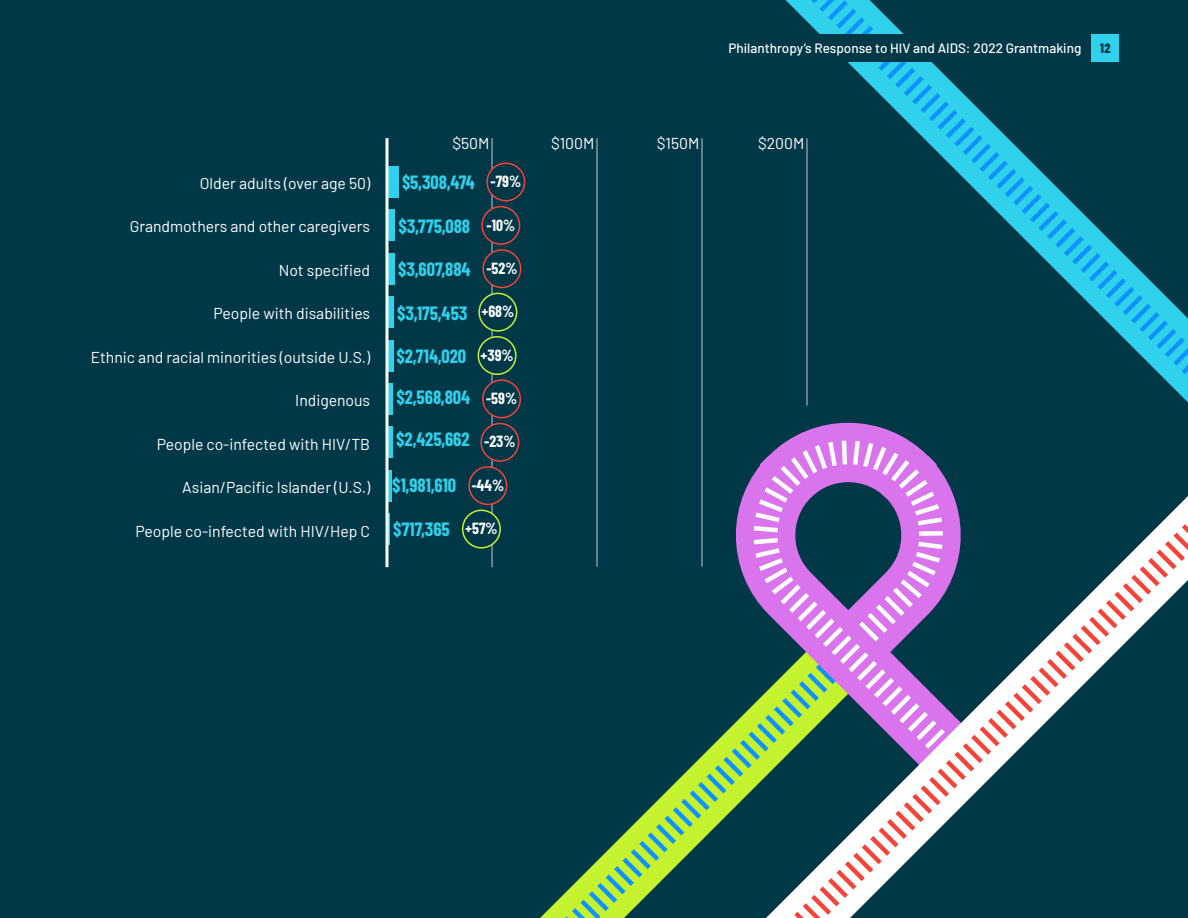
<style>
.page{position:relative;width:1188px;height:918px;background:#003848}
.page>*{position:absolute;margin:0;border:0;box-sizing:border-box;transform-origin:0 0}
.Chart_numbers_-_BarCond_12pt{font:700 18.75px "Barlow Condensed";color:#30d1eb}
.Body_-_Barlow_10_5_navy{font:15.75px "Barlow";color:#fff}
.Body_-_Barlow_10_5_navy-2{font:700 15.75px "Barlow Condensed";color:#fff}
.t1{font:500 13.5px "Barlow";color:#fff}
.t2{font:800 13.5px "Barlow Condensed";color:#003848}
</style>
<div class="page">
<hr style="left:597px;top:138px;width:1px;height:429px;background:#c7c8ca">
<hr style="left:702px;top:138px;width:1px;height:429px;background:#c7c8ca">
<hr style="left:492px;top:138px;width:1px;height:429px;background:#c7c8ca">
<div style="left:388px;top:253px;width:7px;height:32px;background:#30d1eb"></div>
<svg style="left:388px;top:470px;width:4px;height:32px"></svg>
<div style="left:388px;top:383px;width:5px;height:32px;background:#30d1eb"></div>
<div style="left:388px;top:166px;width:11px;height:32px;background:#30d1eb"></div>
<hr style="left:388px;top:513px;width:2px;height:32px;background:#30d1eb">
<div style="left:388px;top:426px;width:5px;height:32px;background:#30d1eb"></div>
<div style="left:388px;top:210px;width:7px;height:31px;background:#30d1eb"></div>
<div style="left:388px;top:340px;width:6px;height:31px;background:#30d1eb"></div>
<div style="left:388px;top:296px;width:6px;height:32px;background:#30d1eb"></div>
<hr style="left:386px;top:138px;width:2px;height:429px;background:#fff">
<div style="left:482px;top:207px;width:38px;height:37px;background:#003848;border-radius:50%"></div>
<div style="left:481px;top:206px;width:39px;height:39px;border:2px solid #f64339;border-radius:50%"></div>
<div style="left:478px;top:337px;width:38px;height:37px;background:#003848;border-radius:50%"></div>
<div style="left:478px;top:336px;width:39px;height:39px;border:2px solid #c4f22f;border-radius:50%"></div>
<div style="left:487px;top:163px;width:38px;height:38px;background:#003848;border-radius:50%"></div>
<div style="left:486px;top:162px;width:39px;height:39px;border:2px solid #f64339;border-radius:50%"></div>
<div style="left:479px;top:293px;width:38px;height:38px;background:#003848;border-radius:50%"></div>
<div style="left:478px;top:293px;width:39px;height:39px;border:2px solid #c4f22f;border-radius:50%"></div>
<div style="left:483px;top:250px;width:38px;height:37px;background:#003848;border-radius:50%"></div>
<div style="left:482px;top:249px;width:39px;height:39px;border:2px solid #f64339;border-radius:50%"></div>
<div style="left:483px;top:380px;width:37px;height:38px;background:#003848;border-radius:50%"></div>
<div style="left:482px;top:379px;width:39px;height:39px;border:2px solid #f64339;border-radius:50%"></div>
<div style="left:481px;top:424px;width:38px;height:37px;background:#003848;border-radius:50%"></div>
<div style="left:480px;top:423px;width:39px;height:39px;border:2px solid #f64339;border-radius:50%"></div>
<div style="left:463px;top:510px;width:37px;height:38px;background:#003848;border-radius:50%"></div>
<div style="left:462px;top:510px;width:39px;height:39px;border:2px solid #c4f22f;border-radius:50%"></div>
<div style="left:469px;top:467px;width:38px;height:37px;background:#003848;border-radius:50%"></div>
<div style="left:468px;top:466px;width:39px;height:39px;border:2px solid #f64339;border-radius:50%"></div>
<svg style="left:540px;top:764px;width:154px;height:154px"></svg>
<svg style="left:694px;top:415px;width:70px;height:433px"></svg>
<svg style="left:710px;top:415px;width:240px;height:85px"></svg>
<svg style="left:764px;top:486px;width:424px;height:432px"></svg>
<svg style="left:781px;top:0;width:407px;height:429px"></svg>
<div style="left:718px;top:34px;width:374px;height:27px;background:#003848"></div>
<div style="left:1092px;top:34px;width:27px;height:27px;background:#30d1eb"></div>
<p class="t1" style="left:729px;top:38px;width:354px">Philanthropy’s Response to HIV and AIDS: 2022 Grantmaking</p>
<p class="t2" style="left:1100px;top:40px;width:12px">12</p>
<p class="Body_-_Barlow_10_5_navy" style="left:200px;top:172px;width:172px">Older adults (over age 50)</p>
<p class="Body_-_Barlow_10_5_navy" style="left:130px;top:215px;width:242px">Grandmothers and other caregivers</p>
<p class="Body_-_Barlow_10_5_navy" style="left:279px;top:259px;width:93px">Not specified</p>
<p class="Body_-_Barlow_10_5_navy" style="left:214px;top:302px;width:158px">People with disabilities</p>
<p class="Body_-_Barlow_10_5_navy" style="left:91px;top:346px;width:281px">Ethnic and racial minorities (outside U.S.)</p>
<p class="Body_-_Barlow_10_5_navy" style="left:295px;top:389px;width:76px">Indigenous</p>
<p class="Body_-_Barlow_10_5_navy" style="left:157px;top:433px;width:215px">People co-infected with HIV/TB</p>
<p class="Body_-_Barlow_10_5_navy" style="left:182px;top:476px;width:189px">Asian/Pacific Islander (U.S.)</p>
<p class="Body_-_Barlow_10_5_navy" style="left:135px;top:520px;width:236px">People co-infected with HIV/Hep C</p>
<p class="Body_-_Barlow_10_5_navy" style="left:452px;top:132px;width:39px">$50M</p>
<p class="Body_-_Barlow_10_5_navy" style="left:551px;top:132px;width:45px">$100M</p>
<p class="Body_-_Barlow_10_5_navy" style="left:657px;top:132px;width:44px">$150M</p>
<p class="Body_-_Barlow_10_5_navy" style="left:758px;top:132px;width:48px">$200M</p>
<p class="Chart_numbers_-_BarCond_12pt" style="left:402px;top:171px;width:74px">$5,308,474</p>
<p class="Chart_numbers_-_BarCond_12pt" style="left:398px;top:214px;width:73px">$3,775,088</p>
<p class="Chart_numbers_-_BarCond_12pt" style="left:398px;top:258px;width:74px">$3,607,884</p>
<p class="Body_-_Barlow_10_5_navy-2" style="left:491px;top:172px;width:32px">-79%</p>
<p class="Body_-_Barlow_10_5_navy-2" style="left:487px;top:215px;width:30px">-10%</p>
<p class="Body_-_Barlow_10_5_navy-2" style="left:486px;top:259px;width:33px">-52%</p>
<p class="Chart_numbers_-_BarCond_12pt" style="left:397px;top:301px;width:72px">$3,175,453</p>
<p class="Chart_numbers_-_BarCond_12pt" style="left:396px;top:345px;width:71px">$2,714,020</p>
<p class="Chart_numbers_-_BarCond_12pt" style="left:396px;top:386px;width:75px">$2,568,804</p>
<p class="Body_-_Barlow_10_5_navy-2" style="left:481px;top:302px;width:34px">+68%</p>
<p class="Body_-_Barlow_10_5_navy-2" style="left:481px;top:345px;width:35px">+39%</p>
<p class="Body_-_Barlow_10_5_navy-2" style="left:486px;top:389px;width:33px">-59%</p>
<p class="Body_-_Barlow_10_5_navy-2" style="left:484px;top:432px;width:33px">-23%</p>
<p class="Chart_numbers_-_BarCond_12pt" style="left:396px;top:428px;width:75px">$2,425,662</p>
<p class="Chart_numbers_-_BarCond_12pt" style="left:392px;top:473px;width:65px">$1,981,610</p>
<p class="Body_-_Barlow_10_5_navy-2" style="left:472px;top:475px;width:34px">-44%</p>
<p class="Chart_numbers_-_BarCond_12pt" style="left:393px;top:517px;width:58px">$717,365</p>
<p class="Body_-_Barlow_10_5_navy-2" style="left:465px;top:519px;width:34px">+57%</p>
</div>
